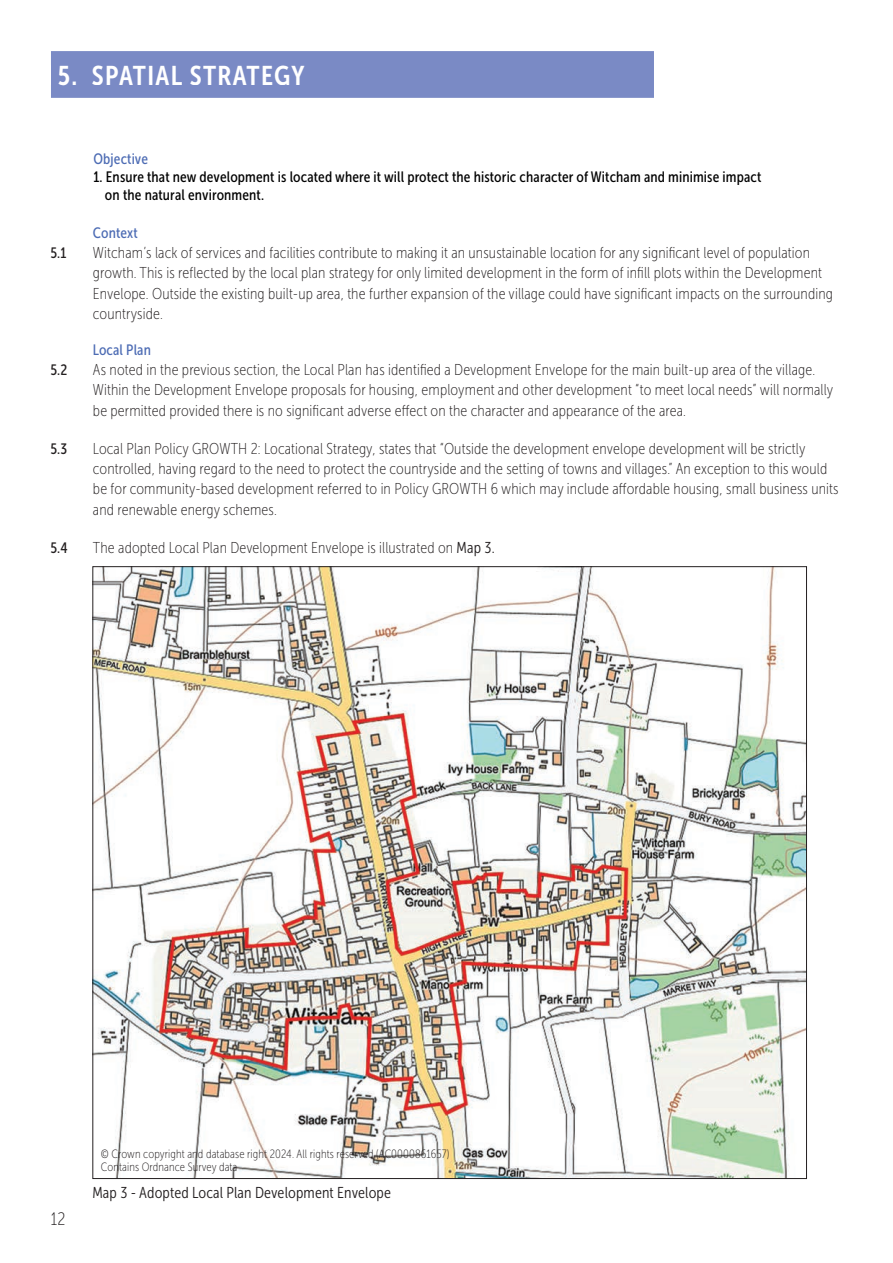
<style>
.page{position:relative;width:893px;height:1263px;background:#fff}
.page>*{position:absolute;margin:0;border:0;box-sizing:border-box;transform-origin:0 0}
.t1{font:27px "Museo Sans Cond 700";letter-spacing:.05em;color:#fff}
.t2{font:18px "Museo Sans Cond 100";color:#231f20}
.t3{font:15.75px/20.2px "Museo Sans Cond 100";letter-spacing:.01em;color:#231f20}
.t4{font:15.75px "Museo Sans Cond 300";letter-spacing:.01em;color:#231f20}
.t5{font:15px/18px "Museo Sans Cond 500";letter-spacing:.01em;color:#000001}
.t6{font:15px "Museo Sans Cond 500";letter-spacing:.01em;color:#4d6cb4}
.t7{font:15px "Museo Sans Cond 500";color:#231f20}
.t8{font:12px/13.5px "Museo Sans Cond 100";letter-spacing:.01em;color:#231f20}
.s1{font-family:"Museo Sans Cond 300"}
</style>
<div class="page">
<div style="left:51px;top:51px;width:603px;height:47px;background:#7a8ac5"></div>
<div style="left:51px;top:65px;width:253px;height:20px;background:#7a8ac5"></div>
<img style="left:94px;top:568px;width:711px;height:609px">
<h1 class="t1" style="left:58px;top:65px;width:248px">5. SPATIAL STRATEGY</h1>
<p class="t6" style="left:93px;top:154px;width:56px">Objective</p>
<p class="t5" style="left:105px;top:169px;width:658px;text-indent:-11px">1. Ensure that new development is located where it will protect the historic character of Witcham and minimise impact on the natural environment.</p>
<p class="t6" style="left:93px;top:227px;width:46px">Context</p>
<p class="t7" style="left:50px;top:247px;width:18px">5.1</p>
<p class="t3" style="left:93px;top:244px;width:741px">Witcham’s lack of services and facilities contribute to making it an unsustainable location for any significant level of population growth. This is reflected by the local plan strategy for only limited development in the form of infill plots within the Development Envelope. Outside the existing built-up area, the further expansion of the village could have significant impacts on the surrounding countryside.</p>
<p class="t6" style="left:93px;top:344px;width:59px">Local Plan</p>
<p class="t7" style="left:50px;top:364px;width:18px">5.2</p>
<p class="t3" style="left:93px;top:361px;width:742px">As noted in the previous section, the Local Plan has identified a Development Envelope for the main built-up area of the village.<br>Within the Development Envelope proposals for housing, employment and other development “to meet local needs” will normally be permitted provided there is no significant adverse effect on the character and appearance of the area.</p>
<p class="t7" style="left:50px;top:443px;width:18px">5.3</p>
<p class="t3" style="left:93px;top:440px;width:747px">Local Plan Policy GROWTH 2: Locational Strategy, states that “Outside the development envelope development will be strictly controlled, having regard to the need to protect the countryside and the setting of towns and villages.” An exception to this would be for community-based development referred to in Policy GROWTH 6 which may include affordable housing, small business units and renewable energy schemes.</p>
<p class="t7" style="left:50px;top:542px;width:19px">5.4</p>
<p class="t3" style="left:93px;top:539px;width:403px">The adopted Local Plan Development Envelope is illustrated on <span class="s1">Map 3.</span></p>
<p class="t8" style="left:101px;top:1148px;width:350px">© Crown copyright and database right 2024. All rights reserved (AC0000861657)<br>Contains Ordnance Survey data</p>
<p class="t2" style="left:51px;top:1212px;width:16px">12</p>
<p class="t4" style="left:92px;top:1187px;width:300px">Map 3 - Adopted Local Plan Development Envelope</p>
</div>
